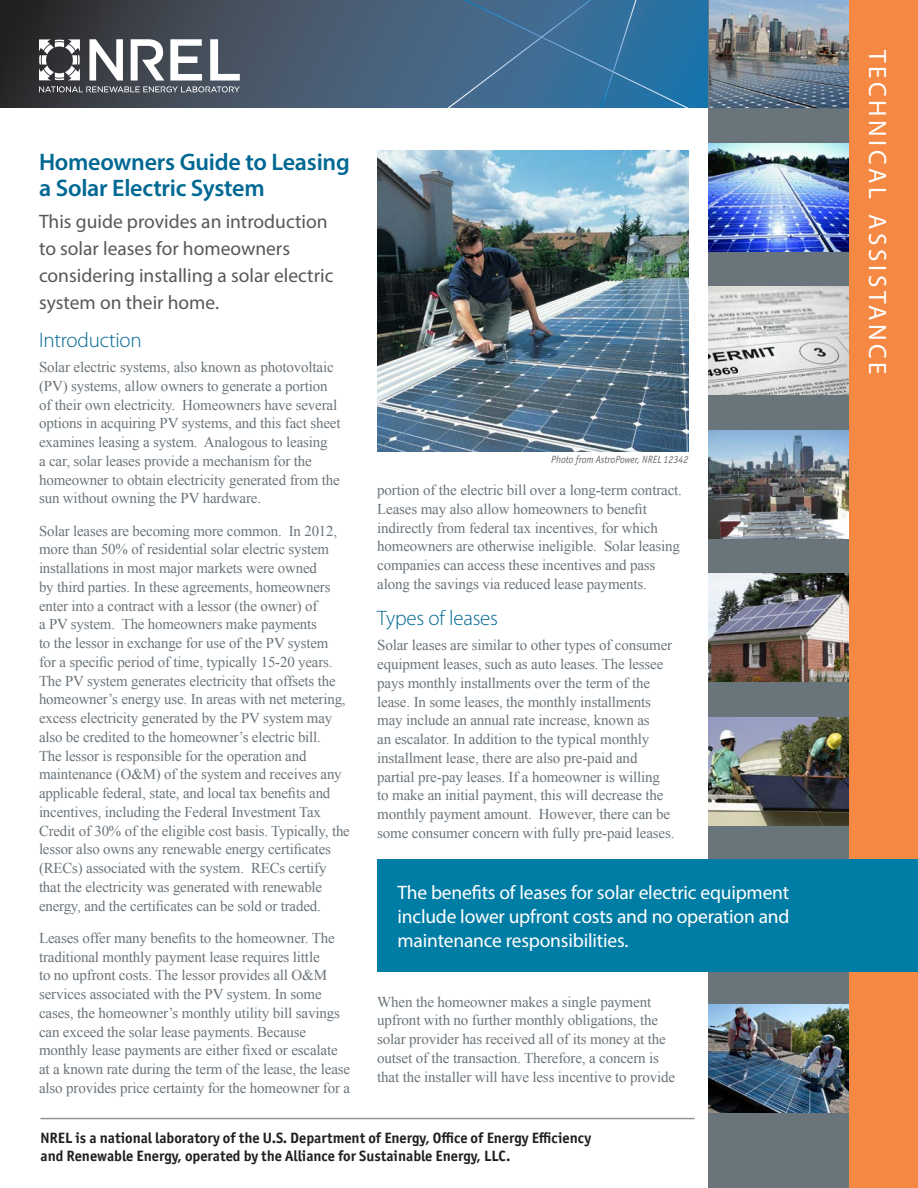
<style>
.page{position:relative;width:918px;height:1188px;background:#fff}
.page>*{position:absolute;margin:0;border:0;box-sizing:border-box;transform-origin:0 0}
.t1{font:25.2px "Myriad Pro";letter-spacing:.145em;color:#fff}
.blue_header{font:600 24px/25.5px "Myriad Pro";letter-spacing:-.01em;color:#006893}
.minor_heads{font:300 21px "Myriad Pro";letter-spacing:-.01em;color:#006893}
.sidebar_text_2{font:19.5px/24px "Myriad Pro";letter-spacing:-.01em;color:#fff;text-align:justify}
.gray_title{font:19.5px/27px "Myriad Pro";color:#57585a}
.body_text{font:15px/18.8px "Times New Roman";letter-spacing:-.01em;color:#6a747b}
.attribution_front{font:700 15px/18px "Officina Sans ITC Std";color:#231f20}
.photo_credits{font:italic 10.5px "Officina Sans ITC Std";color:#6c6d70;scale:.95 1}
</style>
<div class="page">
<svg style="left:0;top:0;width:425px;height:108px;background:#404d5c"></svg>
<svg style="left:425px;top:0;width:284px;height:108px;background:#386e98"></svg>
<div style="left:709px;top:0;width:209px;height:1188px;background:#6a747b"></div>
<img style="left:709px;top:287px;width:141px;height:108px">
<img style="left:709px;top:0;width:141px;height:108px">
<img style="left:709px;top:143px;width:141px;height:108px">
<img style="left:709px;top:717px;width:141px;height:108px">
<img style="left:709px;top:1005px;width:141px;height:108px">
<img style="left:709px;top:430px;width:141px;height:108px">
<img style="left:709px;top:574px;width:141px;height:108px">
<svg style="left:39px;top:39px;width:201px;height:53px"></svg>
<hr style="left:40px;top:1118px;width:655px;height:1px;background:#939598">
<div style="left:850px;top:0;width:68px;height:1188px;background:#f58842"></div>
<div style="left:377px;top:859px;width:541px;height:113px;background:#007da5"></div>
<img style="left:377px;top:151px;width:311px;height:300px">
<p class="blue_header" style="left:39px;top:149px;width:312px">Homeowners Guide to Leasing a Solar Electric System</p>
<p class="gray_title" style="left:39px;top:208px;width:296px">This guide provides an introduction to solar leases for homeowners considering installing a solar electric system on their home.</p>
<p class="minor_heads" style="left:39px;top:328px;width:104px">Introduction</p>
<p class="body_text" style="left:39px;top:358px;width:303px">Solar electric systems, also known as photovoltaic (PV) systems, allow owners to generate a portion of their own electricity. Homeowners have several options in acquiring PV systems, and this fact sheet examines leasing a system. Analogous to leasing<br>a car, solar leases provide a mechanism for the homeowner to obtain electricity generated from the sun without owning the PV hardware.</p>
<p class="body_text" style="left:39px;top:521px;width:312px">Solar leases are becoming more common. In 2012, more than 50% of residential solar electric system installations in most major markets were owned<br>by third parties. In these agreements, homeowners enter into a contract with a lessor (the owner) of<br>a PV system. The homeowners make payments<br>to the lessor in exchange for use of the PV system<br>for a specific period of time, typically 15-20 years.<br>The PV system generates electricity that offsets the homeowner’s energy use. In areas with net metering, excess electricity generated by the PV system may also be credited to the homeowner’s electric bill.<br>The lessor is responsible for the operation and maintenance (O&amp;M) of the system and receives any applicable federal, state, and local tax benefits and incentives, including the Federal Investment Tax Credit of 30% of the eligible cost basis. Typically, the lessor also owns any renewable energy certificates (RECs) associated with the system. RECs certify that the electricity was generated with renewable energy, and the certificates can be sold or traded.</p>
<p class="body_text" style="left:39px;top:928px;width:313px">Leases offer many benefits to the homeowner. The traditional monthly payment lease requires little<br>to no upfront costs. The lessor provides all O&amp;M services associated with the PV system. In some cases, the homeowner’s monthly utility bill savings can exceed the solar lease payments. Because monthly lease payments are either fixed or escalate at a known rate during the term of the lease, the lease also provides price certainty for the homeowner for a</p>
<p class="photo_credits" style="left:551px;top:454px;width:146px">Photo from AstroPower, NREL 12342</p>
<p class="body_text" style="left:377px;top:481px;width:306px">portion of the electric bill over a long-term contract.<br>Leases may also allow homeowners to benefit indirectly from federal tax incentives, for which homeowners are otherwise ineligible. Solar leasing companies can access these incentives and pass along the savings via reduced lease payments.</p>
<p class="minor_heads" style="left:377px;top:606px;width:122px">Types of leases</p>
<p class="body_text" style="left:377px;top:636px;width:299px">Solar leases are similar to other types of consumer equipment leases, such as auto leases. The lessee pays monthly installments over the term of the lease. In some leases, the monthly installments may include an annual rate increase, known as<br>an escalator. In addition to the typical monthly installment lease, there are also pre-paid and partial pre-pay leases. If a homeowner is willing to make an initial payment, this will decrease the monthly payment amount. However, there can be some consumer concern with fully pre-paid leases.</p>
<p class="sidebar_text_2" style="left:398px;top:880px;width:394px">The benefits of leases for solar electric equipment include lower upfront costs and no operation and maintenance responsibilities.</p>
<p class="body_text" style="left:377px;top:992px;width:299px">When the homeowner makes a single payment upfront with no further monthly obligations, the solar provider has received all of its money at the outset of the transaction. Therefore, a concern is that the installer will have less incentive to provide</p>
<p class="attribution_front" style="left:40px;top:1129px;width:552px">NREL is a national laboratory of the U.S. Department of Energy, Office of Energy Efficiency and Renewable Energy, operated by the Alliance for Sustainable Energy, LLC.</p>
<p class="t1" style="left:893px;top:50px;width:327px;rotate:90deg">technical assistance</p>
</div>
